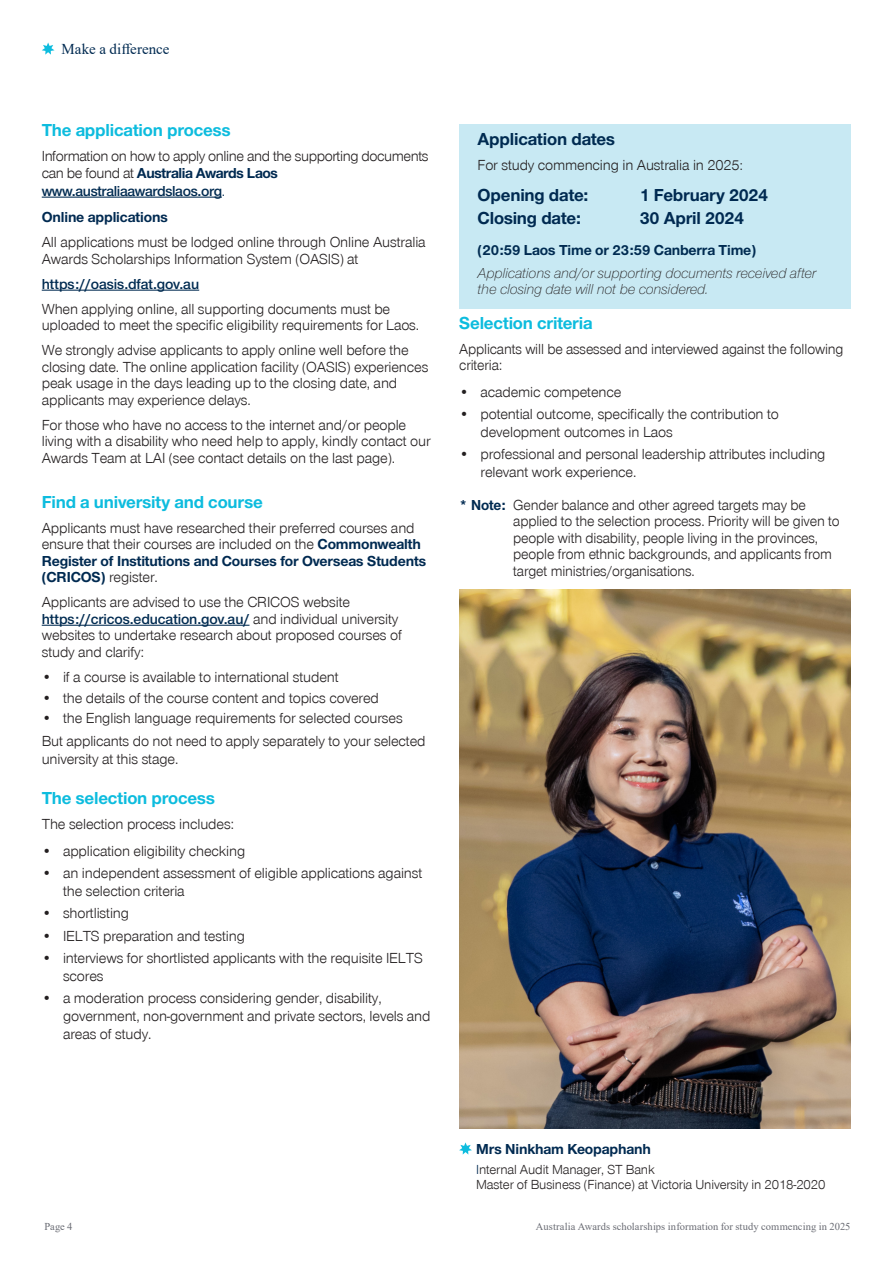
<style>
.page{position:relative;width:893px;height:1263px;background:#fff}
.page>*{position:absolute;margin:0;border:0;box-sizing:border-box;transform-origin:0 0}
.t1{font:700 18px "Nimbus San Nov";letter-spacing:-.01em;color:#0dbcde}
.Intro{font:700 18px "Nimbus San Nov";letter-spacing:-.01em;color:#002a51}
.t2{font:700 18px "Nimbus San Nov";letter-spacing:-.01em;color:#002b51}
.Body{font:15px/16.5px "Nimbus San Nov";letter-spacing:-.01em;color:#231f20}
.Body-2{font:15px/16.5px "Nimbus San Nov";letter-spacing:-.03em;color:#231f20}
.Body-3{font:italic 300 15px/16.5px "Nimbus San Nov";letter-spacing:-.01em;color:#231f20}
.AA_Bullets{font:15px/18px "Nimbus San Nov";letter-spacing:-.01em;color:#231f20}
.Body-4{font:15px "Nimbus San Nov Sem Bol";letter-spacing:-.025em;color:#002b51}
.Body-5{font:700 15px "Nimbus San Nov";letter-spacing:-.01em;color:#002a51}
.Body-6{font:700 15px "Nimbus San Nov";letter-spacing:-.01em;color:#002b51}
.Bullets_Last{font:15px "Nimbus San Nov";letter-spacing:-.01em;color:#231f20}
.Page_header{font:15px "Times New Roman";letter-spacing:.005em;color:#002a51}
.Body-7{font:13.5px/15px "Nimbus San Nov";letter-spacing:-.01em;color:#231f20}
.t3{font:10.5px "Times New Roman";letter-spacing:.005em;color:#696b73}
.t4{font:10.5px "Times New Roman";color:#686a72}
.s1{font-weight:700;color:#002a51}
.s2{font-family:"Nimbus San Nov"}
.s3{font-family:"Nimbus San Nov Sem Bol";color:#002b51}
.s4{font-size:14.25px}
.s5{color:#002a51}
</style>
<div class="page">
<svg style="left:42px;top:43px;width:13px;height:12px"></svg>
<svg style="left:459px;top:1142px;width:13px;height:12px"></svg>
<img style="left:459px;top:590px;width:391px;height:538px">
<div style="left:459px;top:124px;width:391px;height:184px;background:#c8e9f3"></div>
<hr style="left:42px;top:197px;width:180px;height:1px;background:#002b51">
<hr style="left:42px;top:290px;width:157px;height:1px;background:#002b51">
<hr style="left:42px;top:625px;width:207px;height:1px;background:#002b51">
<p class="Page_header" style="left:62px;top:38px;width:110px">Make a difference</p>
<h2 class="t1" style="left:42px;top:120px;width:190px">The application process</h2>
<p class="Body-2" style="left:42px;top:148px;width:388px">Information on how to apply online and the supporting documents can be found at <span class="s1">Australia Awards Laos</span></p>
<p class="Body-4" style="left:42px;top:182px;width:185px">www.australiaawardslaos.org<span class="s2">.</span></p>
<p class="Body-5" style="left:42px;top:208px;width:128px">Online applications</p>
<p class="Body" style="left:42px;top:234px;width:385px">All applications must be lodged online through Online Australia<br>Awards Scholarships Information System (OASIS) at</p>
<p class="Body-4" style="left:42px;top:275px;width:159px">https://oasis.dfat.gov.au</p>
<p class="Body" style="left:42px;top:301px;width:379px">When applying online, all supporting documents must be uploaded to meet the specific eligibility requirements for Laos.</p>
<p class="Body" style="left:42px;top:342px;width:388px">We strongly advise applicants to apply online well before the closing date. The online application facility (OASIS) experiences peak usage in the days leading up to the closing date, and applicants may experience delays.</p>
<p class="Body" style="left:42px;top:417px;width:390px">For those who have no access to the internet and/or people living with a disability who need help to apply, kindly contact our<br>Awards Team at LAI (see contact details on the last page).</p>
<h2 class="t1" style="left:42px;top:491px;width:223px">Find a university and course</h2>
<p class="Body" style="left:42px;top:520px;width:386px">Applicants must have researched their preferred courses and ensure that their courses are included on the <span class="s1">Commonwealth Register of Institutions and Courses for Overseas Students (CRICOS)</span> register.</p>
<p class="Body" style="left:42px;top:594px;width:362px">Applicants are advised to use the CRICOS website <span class="s3">https://cricos.education.gov.au/</span> and individual university websites to undertake research about proposed courses of study and clarify:</p>
<p class="Body" style="left:42px;top:669px;width:298px">• if a course is available to international student</p>
<p class="Body" style="left:42px;top:689px;width:339px">• the details of the course content and topics covered</p>
<p class="Body" style="left:42px;top:710px;width:363px">• the English language requirements for selected courses</p>
<p class="AA_Bullets" style="left:42px;top:732px;width:385px">But applicants do not need to apply separately to your selected university at this stage.</p>
<h2 class="t1" style="left:42px;top:788px;width:175px">The selection process</h2>
<p class="Bullets_Last" style="left:42px;top:816px;width:194px">The selection process includes:</p>
<p class="Body" style="left:42px;top:843px;width:205px">• application eligibility checking</p>
<p class="Body" style="left:63px;top:864px;width:361px;line-height:18px;text-indent:-21px">• an independent assessment of eligible applications against the selection criteria</p>
<p class="Body" style="left:42px;top:905px;width:89px">• shortlisting</p>
<p class="Body" style="left:42px;top:927px;width:205px">• IELTS preparation and testing</p>
<p class="Body" style="left:63px;top:949px;width:361px;line-height:18px;text-indent:-21px">• interviews for shortlisted applicants with the requisite IELTS scores</p>
<p class="Body" style="left:63px;top:989px;width:369px;line-height:18px;text-indent:-21px">• a moderation process considering gender, disability, government, non-government and private sectors, levels and areas of study.</p>
<h2 class="t2" style="left:478px;top:128px;width:139px">Application dates</h2>
<p class="Body" style="left:478px;top:157px;width:267px">For study commencing in Australia in 2025<span class="s4">:</span></p>
<p class="Intro" style="left:478px;top:185px;width:112px">Opening date:</p>
<p class="Intro" style="left:640px;top:185px;width:130px">1 February 2024</p>
<p class="Intro" style="left:478px;top:207px;width:105px">Closing date:</p>
<p class="Intro" style="left:640px;top:207px;width:106px">30 April 2024</p>
<p class="Body-6" style="left:478px;top:241px;width:280px">(20:59 Laos Time or 23:59 Canberra Time)</p>
<p class="Body-3" style="left:478px;top:265px;width:340px">Applications and/or supporting documents received after the closing date will not be considered.</p>
<h2 class="t1" style="left:459px;top:312px;width:135px">Selection criteria</h2>
<p class="Body" style="left:459px;top:341px;width:386px">Applicants will be assessed and interviewed against the following criteria:</p>
<p class="Body" style="left:459px;top:384px;width:164px">• academic competence</p>
<p class="Body" style="left:480px;top:405px;width:300px;line-height:18px;text-indent:-21px">• potential outcome, specifically the contribution to development outcomes in Laos</p>
<p class="Body" style="left:480px;top:445px;width:346px;line-height:18px;text-indent:-21px">• professional and personal leadership attributes including relevant work experience.</p>
<h2 class="Body" style="left:513px;top:497px;width:328px;text-indent:-54px"><span class="s1">* Note:</span> Gender balance and other agreed targets may be applied to the selection process. Priority will be given to people with disability, people living in the provinces, people from ethnic backgrounds, and applicants from target ministries/organisations.</h2>
<p class="Body-5" style="left:476px;top:1140px;width:176px">Mrs Ninkham Keopaphanh</p>
<p class="Body-7" style="left:476px;top:1162px;width:351px"><span class="s5">I</span>nternal Audit Manager, ST Bank<br>Master of Business (Finance) at Victoria University in 2018-2020</p>
<p class="t4" style="left:45px;top:1219px;width:30px">Page 4</p>
<p class="t3" style="left:536px;top:1219px;width:316px">Australia Awards scholarships information for study commencing in 2025</p>
</div>
